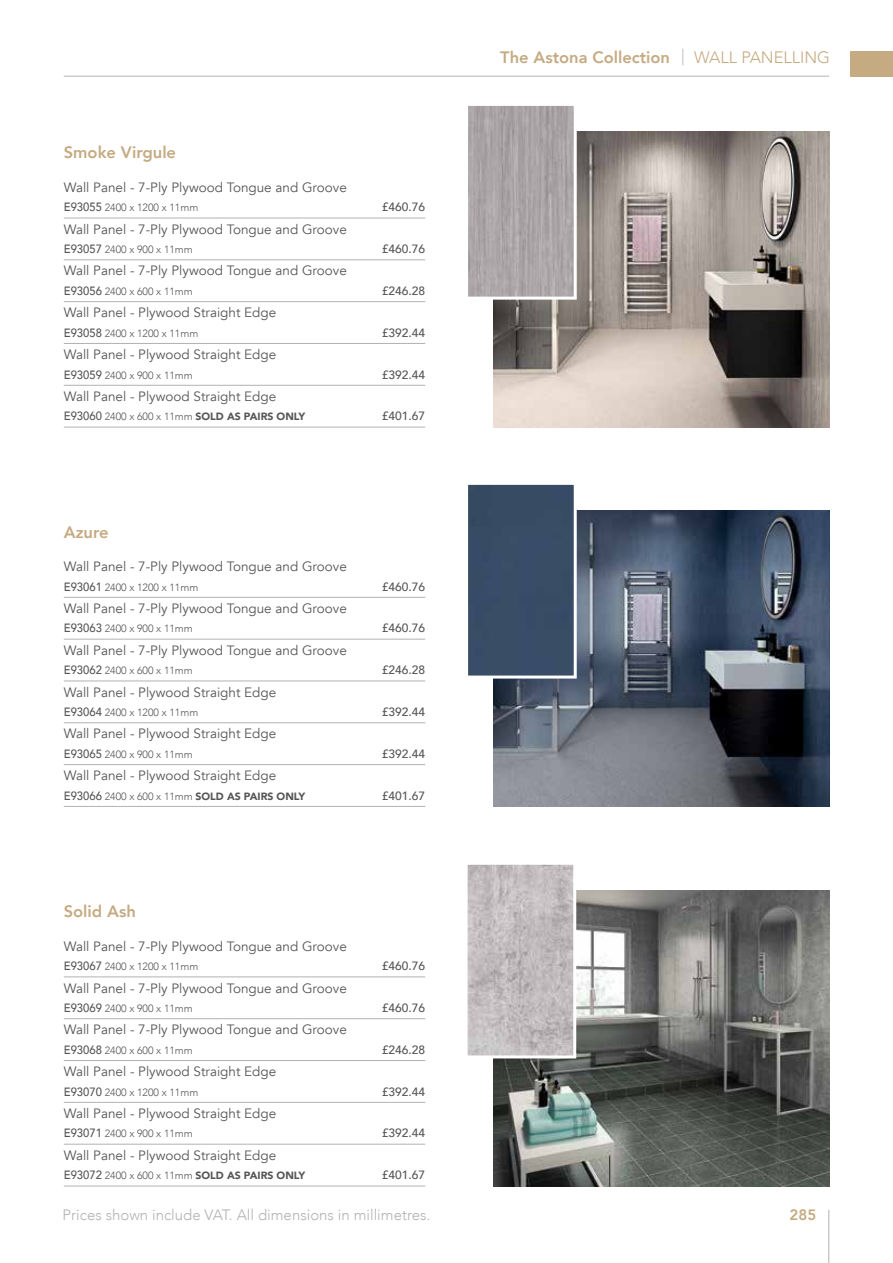
<style>
.page{position:relative;width:893px;height:1263px;background:#fff}
.page>*{position:absolute;margin:0;border:0;box-sizing:border-box;transform-origin:0 0}
.t1{font:800 16.5px "Avenir";color:#c5aa82}
.t2{font:300 15px "Avenir";color:#b1b2b3}
.t3{font:800 15px "Avenir";color:#c5aa82}
.t4{font:13.5px "Avenir";color:#565655}
.t5{font:500 12px "Avenir";color:#565655}
.t6{font:300 10.5px "Avenir";color:#565655}
.t7{font:900 10.5px "Avenir";color:#565655}
.s1{font-weight:500;font-size:12px}
.s2{font-weight:300}
.s3{font-weight:300;color:#b1b2b3}
</style>
<div class="page">
<hr style="left:64px;top:76px;width:765px;height:1px;background:#b1b2b3">
<div style="left:850px;top:51px;width:43px;height:26px;background:#c5aa82"></div>
<hr style="left:828px;top:1210px;width:1px;height:53px;background:#b1b2b3">
<img style="left:493px;top:131px;width:336px;height:296px">
<svg style="left:468px;top:106px;width:110px;height:195px;background:#aca6a8"></svg>
<img style="left:493px;top:511px;width:336px;height:296px">
<svg style="left:468px;top:484px;width:110px;height:196px;background:#3f526b"></svg>
<img style="left:493px;top:890px;width:336px;height:296px">
<svg style="left:467px;top:864px;width:111px;height:196px;background:#c3bebf"></svg>
<hr style="left:64px;top:218px;width:361px;height:1px;background:#b1b2b3">
<hr style="left:64px;top:259px;width:361px;height:1px;background:#b1b2b3">
<hr style="left:64px;top:301px;width:361px;height:1px;background:#b1b2b3">
<hr style="left:64px;top:343px;width:361px;height:1px;background:#b1b2b3">
<hr style="left:64px;top:385px;width:361px;height:1px;background:#b1b2b3">
<hr style="left:64px;top:427px;width:361px;height:1px;background:#b1b2b3">
<hr style="left:64px;top:597px;width:361px;height:1px;background:#b1b2b3">
<hr style="left:64px;top:639px;width:361px;height:1px;background:#b1b2b3">
<hr style="left:64px;top:681px;width:361px;height:1px;background:#b1b2b3">
<hr style="left:64px;top:722px;width:361px;height:1px;background:#b1b2b3">
<hr style="left:64px;top:764px;width:361px;height:1px;background:#b1b2b3">
<hr style="left:64px;top:806px;width:361px;height:1px;background:#b1b2b3">
<hr style="left:64px;top:976px;width:361px;height:1px;background:#b1b2b3">
<hr style="left:64px;top:1018px;width:361px;height:1px;background:#b1b2b3">
<hr style="left:64px;top:1060px;width:361px;height:1px;background:#b1b2b3">
<hr style="left:64px;top:1102px;width:361px;height:1px;background:#b1b2b3">
<hr style="left:64px;top:1144px;width:361px;height:1px;background:#b1b2b3">
<hr style="left:64px;top:1185px;width:361px;height:1px;background:#b1b2b3">
<p class="t1" style="left:64px;top:140px;width:114px">Smoke Virgule</p>
<p class="t4" style="left:64px;top:179px;width:285px">Wall Panel - 7-Ply Plywood Tongue and Groove</p>
<p class="t6" style="left:64px;top:201px;width:136px"><span class="s1">E93055</span> 2400 x 1200 x 11mm</p>
<p class="t5" style="left:382px;top:197px;width:45px">£460.76</p>
<p class="t4" style="left:64px;top:221px;width:285px">Wall Panel - 7-Ply Plywood Tongue and Groove</p>
<p class="t6" style="left:64px;top:243px;width:131px"><span class="s1">E93057</span> 2400 x 900 x 11mm</p>
<p class="t5" style="left:382px;top:238px;width:45px">£460.76</p>
<p class="t4" style="left:64px;top:263px;width:285px">Wall Panel - 7-Ply Plywood Tongue and Groove</p>
<p class="t6" style="left:64px;top:285px;width:131px"><span class="s1">E93056</span> 2400 x 600 x 11mm</p>
<p class="t5" style="left:382px;top:280px;width:45px">£246.28</p>
<p class="t4" style="left:64px;top:305px;width:214px">Wall Panel - Plywood Straight Edge</p>
<p class="t6" style="left:64px;top:327px;width:136px"><span class="s1">E93058</span> 2400 x 1200 x 11mm</p>
<p class="t5" style="left:382px;top:322px;width:45px">£392.44</p>
<p class="t4" style="left:64px;top:346px;width:214px">Wall Panel - Plywood Straight Edge</p>
<p class="t6" style="left:64px;top:369px;width:131px"><span class="s1">E93059</span> 2400 x 900 x 11mm</p>
<p class="t5" style="left:382px;top:364px;width:45px">£392.44</p>
<p class="t4" style="left:64px;top:388px;width:214px">Wall Panel - Plywood Straight Edge</p>
<p class="t7" style="left:64px;top:408px;width:243px"><span class="s1">E93060</span> <span class="s2">2400 x 600 x 11mm</span> SOLD AS PAIRS ONLY</p>
<p class="t5" style="left:382px;top:406px;width:45px">£401.67</p>
<p class="t1" style="left:64px;top:519px;width:46px">Azure</p>
<p class="t4" style="left:64px;top:558px;width:285px">Wall Panel - 7-Ply Plywood Tongue and Groove</p>
<p class="t6" style="left:64px;top:581px;width:136px"><span class="s1">E93061</span> 2400 x 1200 x 11mm</p>
<p class="t5" style="left:382px;top:576px;width:45px">£460.76</p>
<p class="t4" style="left:64px;top:600px;width:285px">Wall Panel - 7-Ply Plywood Tongue and Groove</p>
<p class="t6" style="left:64px;top:622px;width:131px"><span class="s1">E93063</span> 2400 x 900 x 11mm</p>
<p class="t5" style="left:382px;top:618px;width:45px">£460.76</p>
<p class="t4" style="left:64px;top:642px;width:285px">Wall Panel - 7-Ply Plywood Tongue and Groove</p>
<p class="t6" style="left:64px;top:664px;width:131px"><span class="s1">E93062</span> 2400 x 600 x 11mm</p>
<p class="t5" style="left:382px;top:660px;width:45px">£246.28</p>
<p class="t4" style="left:64px;top:684px;width:214px">Wall Panel - Plywood Straight Edge</p>
<p class="t6" style="left:64px;top:706px;width:136px"><span class="s1">E93064</span> 2400 x 1200 x 11mm</p>
<p class="t5" style="left:382px;top:701px;width:45px">£392.44</p>
<p class="t4" style="left:64px;top:726px;width:214px">Wall Panel - Plywood Straight Edge</p>
<p class="t6" style="left:64px;top:748px;width:131px"><span class="s1">E93065</span> 2400 x 900 x 11mm</p>
<p class="t5" style="left:382px;top:743px;width:45px">£392.44</p>
<p class="t4" style="left:64px;top:767px;width:214px">Wall Panel - Plywood Straight Edge</p>
<p class="t7" style="left:64px;top:787px;width:243px"><span class="s1">E93066</span> <span class="s2">2400 x 600 x 11mm</span> SOLD AS PAIRS ONLY</p>
<p class="t5" style="left:382px;top:785px;width:45px">£401.67</p>
<p class="t1" style="left:64px;top:899px;width:74px">Solid Ash</p>
<p class="t4" style="left:64px;top:938px;width:285px">Wall Panel - 7-Ply Plywood Tongue and Groove</p>
<p class="t6" style="left:64px;top:960px;width:136px"><span class="s1">E93067</span> 2400 x 1200 x 11mm</p>
<p class="t5" style="left:382px;top:955px;width:45px">£460.76</p>
<p class="t4" style="left:64px;top:980px;width:285px">Wall Panel - 7-Ply Plywood Tongue and Groove</p>
<p class="t6" style="left:64px;top:1002px;width:131px"><span class="s1">E93069</span> 2400 x 900 x 11mm</p>
<p class="t5" style="left:382px;top:997px;width:45px">£460.76</p>
<p class="t4" style="left:64px;top:1022px;width:285px">Wall Panel - 7-Ply Plywood Tongue and Groove</p>
<p class="t6" style="left:64px;top:1044px;width:131px"><span class="s1">E93068</span> 2400 x 600 x 11mm</p>
<p class="t5" style="left:382px;top:1039px;width:45px">£246.28</p>
<p class="t4" style="left:64px;top:1063px;width:214px">Wall Panel - Plywood Straight Edge</p>
<p class="t6" style="left:64px;top:1086px;width:136px"><span class="s1">E93070</span> 2400 x 1200 x 11mm</p>
<p class="t5" style="left:382px;top:1081px;width:45px">£392.44</p>
<p class="t4" style="left:64px;top:1105px;width:214px">Wall Panel - Plywood Straight Edge</p>
<p class="t6" style="left:64px;top:1127px;width:131px"><span class="s1">E93071</span> 2400 x 900 x 11mm</p>
<p class="t5" style="left:382px;top:1123px;width:45px">£392.44</p>
<p class="t4" style="left:64px;top:1147px;width:214px">Wall Panel - Plywood Straight Edge</p>
<p class="t7" style="left:64px;top:1166px;width:243px"><span class="s1">E93072</span> <span class="s2">2400 x 600 x 11mm</span> SOLD AS PAIRS ONLY</p>
<p class="t5" style="left:382px;top:1165px;width:45px">£401.67</p>
<p class="t1" style="left:500px;top:44px;width:331px">The Astona Collection <span class="s3">|</span> <span class="s2">WALL PANELLING</span></p>
<p class="t2" style="left:63px;top:1206px;width:369px">Prices shown include VAT. All dimensions in millimetres.</p>
<p class="t3" style="left:790px;top:1203px;width:28px">285</p>
</div>
